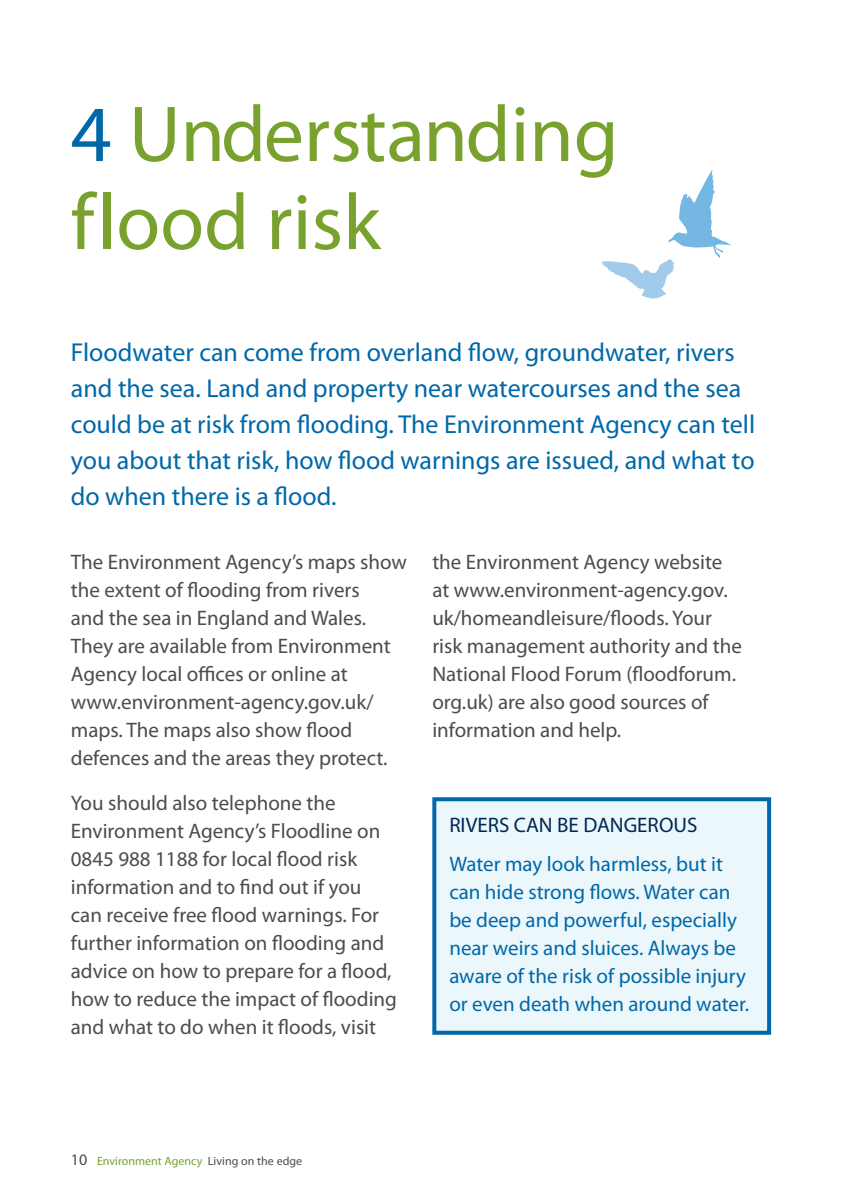
<style>
.page{position:relative;width:842px;height:1191px;background:#fff}
.page>*{position:absolute;margin:0;border:0;box-sizing:border-box;transform-origin:0 0}
.t1{font:80px/88px "Myriad Pro";color:#78a22d}
.t2{font:26px/36px "Myriad Pro";color:#0068a9}
.t3{font:21px/28px "Myriad Pro";color:#4b4c4d}
.t4{font:21px/28px "Myriad Pro";color:#0068a9}
.t5{font:21px "Myriad Pro";color:#002953}
.t6{font:12px "Myriad Pro";color:#78a22d}
.s1{color:#0068a9}
.s2{font-size:16px;color:#4b4c4d}
.s3{color:#4b4c4d}
</style>
<div class="page">
<div style="left:432px;top:797px;width:339px;height:237px;background:#ecf7fb;border:4px solid #0068a9"></div>
<svg style="left:602px;top:170px;width:129px;height:129px"></svg>
<p class="t1" style="left:71px;top:89px;width:549px"><span class="s1">4</span> Understanding flood risk</p>
<p class="t2" style="left:71px;top:334px;width:686px">Floodwater can come from overland flow, groundwater, rivers and the sea. Land and property near watercourses and the sea could be at risk from flooding. The Environment Agency can tell you about that risk, how flood warnings are issued, and what to do when there is a flood.</p>
<p class="t3" style="left:71px;top:548px;width:338px">The Environment Agency’s maps show the extent of flooding from rivers<br>and the sea in England and Wales.<br>They are available from Environment Agency local offices or online at www.environment-agency.gov.uk/ maps. The maps also show flood defences and the areas they protect.</p>
<p class="t3" style="left:71px;top:789px;width:328px">You should also telephone the Environment Agency’s Floodline on 0845 988 1188 for local flood risk information and to find out if you can receive free flood warnings. For further information on flooding and advice on how to prepare for a flood, how to reduce the impact of flooding and what to do when it floods, visit</p>
<p class="t3" style="left:432px;top:548px;width:311px">the Environment Agency website at www.environment-agency.gov. uk/homeandleisure/floods. Your risk management authority and the<br>National Flood Forum (floodforum. org.uk) are also good sources of information and help.</p>
<p class="t5" style="left:449px;top:811px;width:250px">RIVERS CAN BE DANGEROUS</p>
<p class="t4" style="left:449px;top:849px;width:301px">Water may look harmless, but it can hide strong flows. Water can be deep and powerful, especially near weirs and sluices. Always be aware of the risk of possible injury or even death when around water.</p>
<p class="t6" style="left:71px;top:1153px;width:233px"><span class="s2">10</span> Environment Agency <span class="s3">Living on the edge</span></p>
</div>
